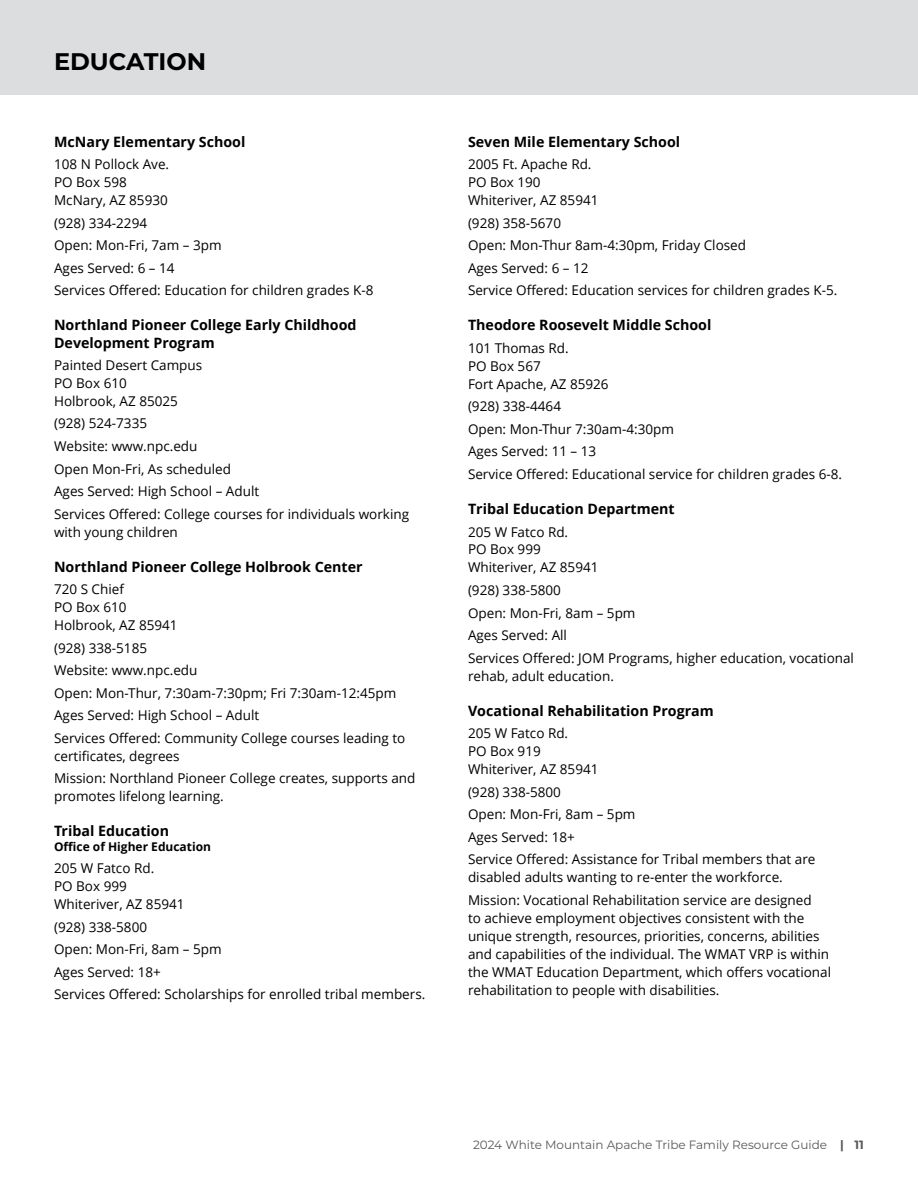
<style>
.page{position:relative;width:918px;height:1188px;background:#fff}
.page>*{position:absolute;margin:0;border:0;box-sizing:border-box;transform-origin:0 0}
.t1{font:700 24px "Montserrat";color:#000}
.t2{font:700 14.25px/17.1px "Open Sans";color:#000}
.t3{font:13.5px/22.5px "Open Sans";color:#000}
.t4{font:12px "Montserrat";color:#58595b}
.t5{font:700 12px "Open Sans";color:#000}
.s1{font-weight:700}
</style>
<div class="page">
<div style="left:0;top:0;width:918px;height:95px;background:#dcddde"></div>
<h1 class="t1" style="left:54px;top:45px;width:153px">EDUCATION</h1>
<p class="t2" style="left:54px;top:133px;width:193px">McNary Elementary School</p>
<p class="t3" style="left:54px;top:155px;width:117px;line-height:18px">108 N Pollock Ave.<br>PO Box 598<br>McNary, AZ 85930</p>
<p class="t3" style="left:54px;top:211px;width:321px">(928) 334-2294<br>Open: Mon-Fri, 7am – 3pm<br>Ages Served: 6 – 14<br>Services Offered: Education for children grades K-8</p>
<p class="t2" style="left:54px;top:316px;width:304px">Northland Pioneer College Early Childhood<br>Development Program</p>
<p class="t3" style="left:54px;top:356px;width:150px;line-height:18px">Painted Desert Campus<br>PO Box 610<br>Holbrook, AZ 85025</p>
<p class="t3" style="left:54px;top:412px;width:357px">(928) 524-7335<br>Website: www.npc.edu<br>Open Mon-Fri, As scheduled<br>Ages Served: High School – Adult<br>Services Offered: College courses for individuals working</p>
<p class="t3" style="left:54px;top:520px;width:125px">with young children</p>
<p class="t2" style="left:54px;top:558px;width:310px">Northland Pioneer College Holbrook Center</p>
<p class="t3" style="left:54px;top:580px;width:125px;line-height:18px">720 S Chief<br>PO Box 610<br>Holbrook, AZ 85941</p>
<p class="t3" style="left:54px;top:636px;width:353px">(928) 338-5185<br>Website: www.npc.edu<br>Open: Mon-Thur, 7:30am-7:30pm; Fri 7:30am-12:45pm Ages Served: High School – Adult<br>Services Offered: Community College courses leading to</p>
<p class="t3" style="left:54px;top:744px;width:363px">certificates, degrees<br>Mission: Northland Pioneer College creates, supports and</p>
<p class="t3" style="left:54px;top:785px;width:171px">promotes lifelong learning.</p>
<p class="t2" style="left:54px;top:822px;width:117px">Tribal Education</p>
<p class="t5" style="left:54px;top:838px;width:159px">Office of Higher Education</p>
<p class="t3" style="left:54px;top:859px;width:132px;line-height:18px">205 W Fatco Rd.<br>PO Box 999<br>Whiteriver, AZ 85941</p>
<p class="t3" style="left:54px;top:915px;width:373px">(928) 338-5800<br>Open: Mon-Fri, 8am – 5pm<br>Ages Served: 18+<br>Services Offered: Scholarships for enrolled tribal members.</p>
<p class="t2" style="left:468px;top:133px;width:214px">Seven Mile Elementary School</p>
<p class="t3" style="left:468px;top:155px;width:132px;line-height:18px">2005 Ft. Apache Rd.<br>PO Box 190<br>Whiteriver, AZ 85941</p>
<p class="t3" style="left:468px;top:211px;width:371px">(928) 358-5670<br>Open: Mon-Thur 8am-4:30pm, Friday Closed<br>Ages Served: 6 – 12<br>Service Offered: Education services for children grades K-5.</p>
<p class="t2" style="left:468px;top:316px;width:245px">Theodore Roosevelt Middle School</p>
<p class="t3" style="left:468px;top:339px;width:142px;line-height:18px">101 Thomas Rd.<br>PO Box 567<br>Fort Apache, AZ 85926</p>
<p class="t3" style="left:468px;top:395px;width:376px">(928) 338-4464<br>Open: Mon-Thur 7:30am-4:30pm<br>Ages Served: 11 – 13<br>Service Offered: Educational service for children grades 6-8.</p>
<p class="t2" style="left:468px;top:500px;width:208px">Tribal Education Department</p>
<p class="t3" style="left:468px;top:522px;width:132px;line-height:18px">205 W Fatco Rd.<br>PO Box 999<br>Whiteriver, AZ 85941</p>
<p class="t3" style="left:468px;top:579px;width:388px">(928) 338-5800<br>Open: Mon-Fri, 8am – 5pm<br>Ages Served: All<br>Services Offered: JOM Programs, higher education, vocational</p>
<p class="t3" style="left:468px;top:664px;width:148px">rehab, adult education.</p>
<p class="t2" style="left:468px;top:702px;width:247px">Vocational Rehabilitation Program</p>
<p class="t3" style="left:468px;top:724px;width:132px;line-height:18px">205 W Fatco Rd.<br>PO Box 919<br>Whiteriver, AZ 85941</p>
<p class="t3" style="left:468px;top:780px;width:349px">(928) 338-5800<br>Open: Mon-Fri, 8am – 5pm<br>Ages Served: 18+<br>Service Offered: Assistance for Tribal members that are</p>
<p class="t3" style="left:468px;top:866px;width:345px">disabled adults wanting to re-enter the workforce.<br>Mission: Vocational Rehabilitation service are designed</p>
<p class="t3" style="left:468px;top:908px;width:365px;line-height:18px">to achieve employment objectives consistent with the unique strength, resources, priorities, concerns, abilities and capabilities of the individual. The WMAT VRP is within the WMAT Education Department, which offers vocational rehabilitation to people with disabilities.</p>
<p class="t4" style="left:473px;top:1136px;width:392px">2024 White Mountain Apache Tribe Family Resource Guide <span class="s1">| 11</span></p>
</div>
